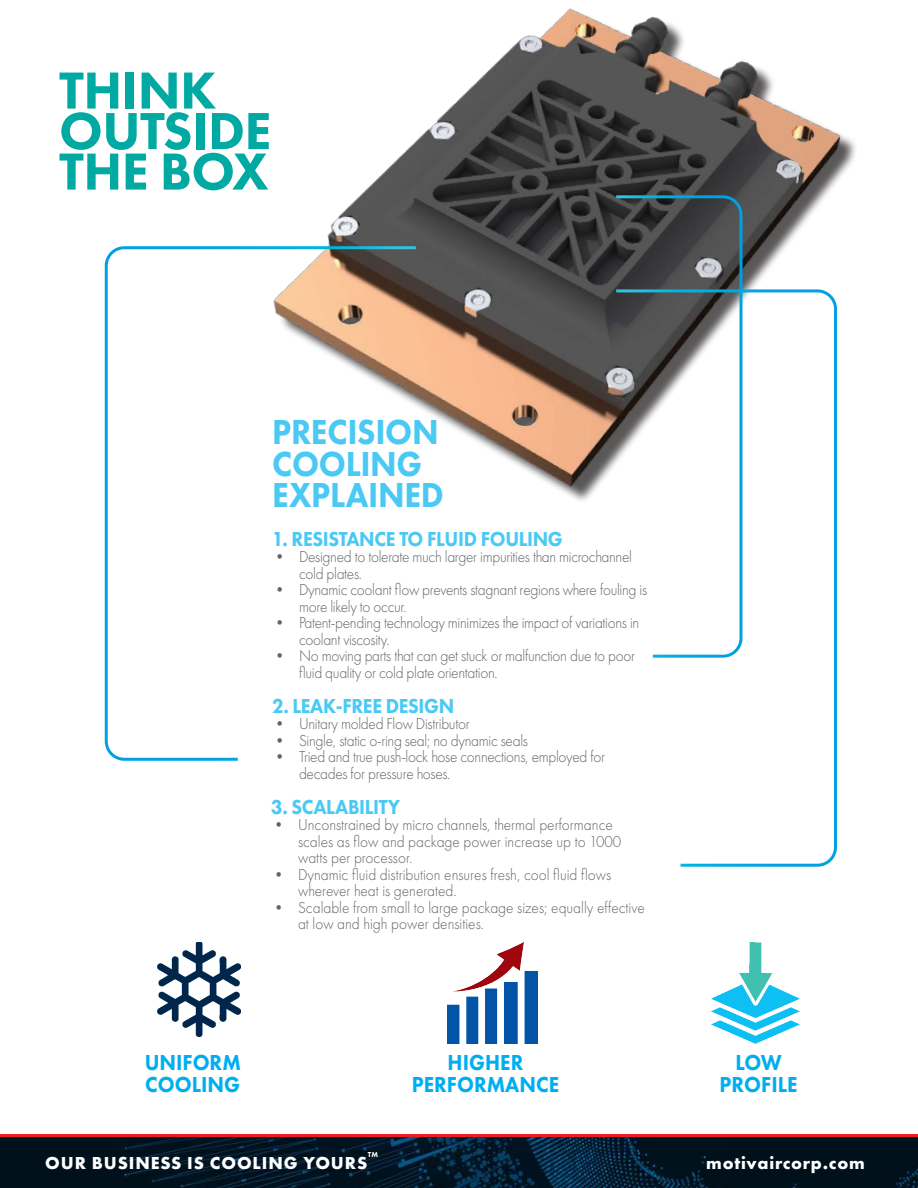
<style>
.page{position:relative;width:918px;height:1188px;background:#fff}
.page>*{position:absolute;margin:0;border:0;box-sizing:border-box;transform-origin:0 0}
.t1{font:800 54px "Futura PT";letter-spacing:-.01em;color:#00a9a2}
.t2{font:800 36px "Futura PT";letter-spacing:-.01em;color:#49c9f4;scale:.93 1}
.t3{font:800 22.5px/22.5px "Futura PT";color:#00aeef;text-align:center;scale:.93 1}
.t4{font:800 21px "Futura PT";letter-spacing:-.02em;color:#49c9f4;scale:.93 1}
.t5{font:700 18px "Futura PT";letter-spacing:.05em;color:#fff}
.t6{font:300 16.5px/16.5px "Futura PT";letter-spacing:-.02em;color:#5e6567;scale:.93 1}
.t7{font:300 16.5px/16.5px "Futura PT";color:#5e6567;scale:.93 1}
.t8{font:800 7.5px "Futura PT";color:#fff}
</style>
<div class="page">
<div style="left:0;top:1134px;width:918px;height:6px;background:#ee1d23"></div>
<img style="left:0;top:1137px;width:918px;height:51px">
<img style="left:327px;top:8px;width:529px;height:493px">
<svg style="left:613px;top:194px;width:131px;height:94px;background:#424a4e"></svg>
<img style="left:448px;top:943px;width:90px;height:101px">
<img style="left:158px;top:943px;width:83px;height:94px">
<img style="left:711px;top:943px;width:89px;height:101px">
<svg style="left:613px;top:288px;width:226px;height:579px"></svg>
<svg style="left:104px;top:245px;width:315px;height:516px"></svg>
<p class="t1" style="left:59px;top:57px;width:159px">THINK</p>
<p class="t1" style="left:59px;top:97px;width:214px">OUTSIDE</p>
<p class="t1" style="left:59px;top:138px;width:211px">THE BOX</p>
<p class="t2" style="left:272px;top:410px;width:181px">PRECISION</p>
<p class="t2" style="left:272px;top:441px;width:163px">COOLING</p>
<p class="t2" style="left:272px;top:473px;width:186px">EXPLAINED</p>
<p class="t4" style="left:272px;top:525px;width:314px">1. RESISTANCE TO FLUID FOULING</p>
<p class="t6" style="left:299px;top:549px;width:360px;text-indent:-27px">• Designed to tolerate much larger impurities than microchannel cold plates.</p>
<p class="t6" style="left:299px;top:582px;width:376px;text-indent:-27px">• Dynamic coolant flow prevents stagnant regions where fouling is more likely to occur.</p>
<p class="t6" style="left:299px;top:615px;width:367px;text-indent:-27px">• Patent-pending technology minimizes the impact of variations in coolant viscosity.</p>
<p class="t6" style="left:299px;top:648px;width:363px;text-indent:-27px">• No moving parts that can get stuck or malfunction due to poor fluid quality or cold plate orientation.</p>
<p class="t4" style="left:272px;top:693px;width:198px">2. LEAK-FREE DESIGN</p>
<p class="t6" style="left:272px;top:716px;width:214px">• Unitary molded Flow Distributor</p>
<p class="t6" style="left:272px;top:732px;width:277px">• Single, static o-ring seal; no dynamic seals</p>
<p class="t6" style="left:299px;top:749px;width:331px;text-indent:-27px">• Tried and true push-lock hose connections, employed for decades for pressure hoses.</p>
<p class="t4" style="left:271px;top:794px;width:140px">3. SCALABILITY</p>
<p class="t7" style="left:298px;top:817px;width:349px;text-indent:-27px">• Unconstrained by micro channels, thermal performance scales as flow and package power increase up to 1000 watts per processor.</p>
<p class="t7" style="left:298px;top:866px;width:338px;text-indent:-27px">• Dynamic fluid distribution ensures fresh, cool fluid flows wherever heat is generated.</p>
<p class="t7" style="left:298px;top:899px;width:374px;text-indent:-27px">• Scalable from small to large package sizes; equally effective at low and high power densities.</p>
<p class="t3" style="left:145px;top:1050px;width:105px">UNIFORM</p>
<p class="t3" style="left:145px;top:1073px;width:104px">COOLING</p>
<p class="t3" style="left:412px;top:1050px;width:160px">HIGHER<br>PERFORMANCE</p>
<p class="t3" style="left:736px;top:1051px;width:51px">LOW</p>
<p class="t3" style="left:720px;top:1073px;width:85px">PROFILE</p>
<p class="t8" style="left:368px;top:1150px;width:12px">TM</p>
<p class="t5" style="left:45px;top:1151px;width:324px">OUR BUSINESS IS COOLING YOURS</p>
<p class="t5" style="left:706px;top:1151px;width:160px">motivaircorp.com</p>
</div>
